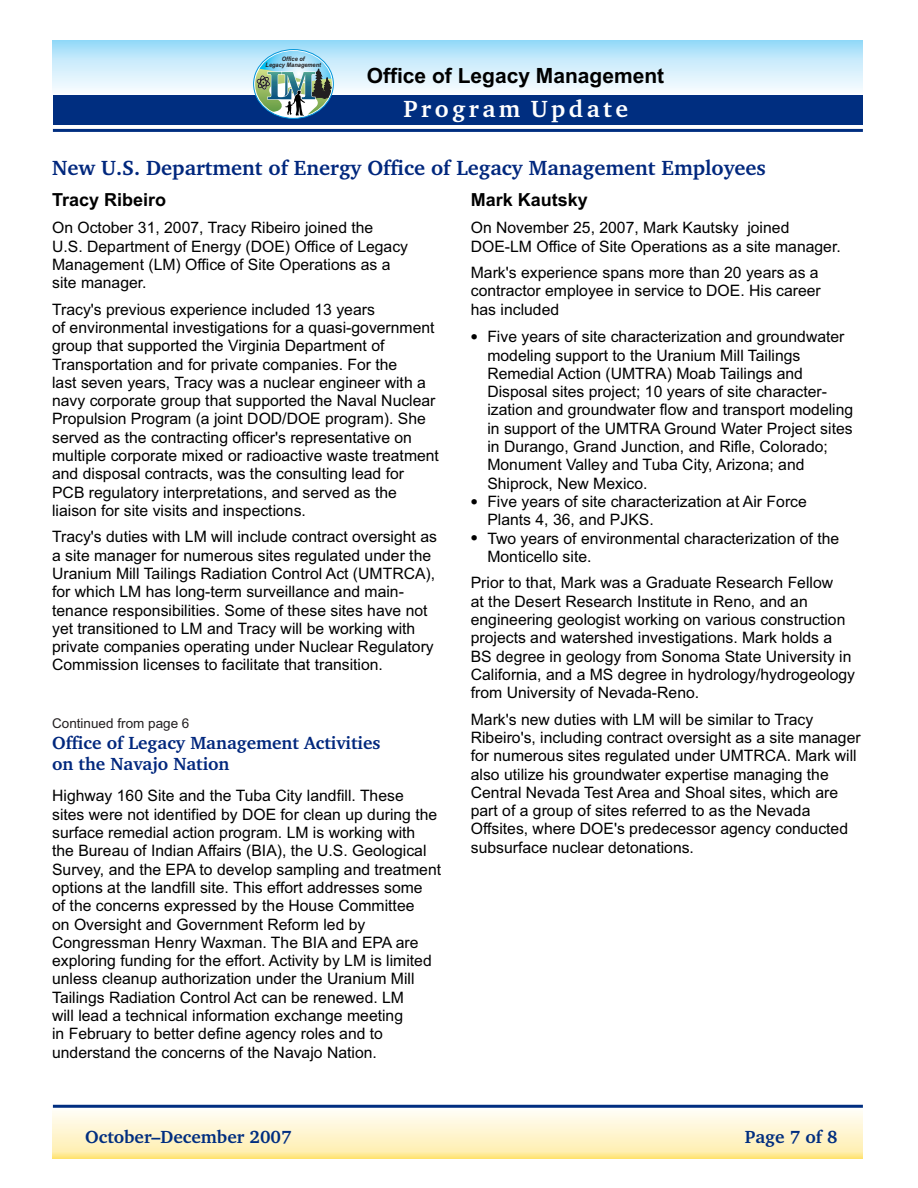
<style>
.page{position:relative;width:918px;height:1188px;background:#fff}
.page>*{position:absolute;margin:0;border:0;box-sizing:border-box;transform-origin:0 0}
.t1{font:700 24px "Charter BT";letter-spacing:.145em;color:#fff}
.t2{font:700 21px "Charter BT";color:#00277d}
.t3{font:700 21px "Arial";color:#000}
.t4{font:700 18px/21.6px "Charter BT";color:#00277d}
.t5{font:700 18px "Charter BT";color:#002e80}
.t6{font:700 18px "Arial";color:#000}
.t7{font:15.75px/18.3px "Arial";color:#000}
.t8{font:13.5px "Arial";color:#231f20}
.t9{font:italic 700 6.15px/5.8px "Arial";color:#231f20;text-align:center;scale:.92 1}
</style>
<div class="page">
<svg style="left:53px;top:1111px;width:810px;height:47px;background:#fff4ca"></svg>
<hr style="left:53px;top:1105px;width:810px;height:3px;background:#002e80">
<div style="left:53px;top:40px;width:810px;height:55px;background:linear-gradient(to bottom,#9ddcf9,#fff)"></div>
<div style="left:53px;top:95px;width:810px;height:30px;background:#002e80"></div>
<hr style="left:53px;top:129px;width:810px;height:3px;background:#002e80">
<svg style="left:253px;top:49px;width:81px;height:70px"></svg>
<img style="left:255px;top:51px;width:77px;height:66px">
<p class="t9" style="left:266px;top:57px;width:62px">Office of<br>Legacy Management</p>
<h2 class="t3" style="left:367px;top:67px;width:299px">Office of Legacy Management</h2>
<h1 class="t1" style="left:404px;top:98px;width:226px">Program Update</h1>
<h2 class="t2" style="left:52px;top:159px;width:715px">New U.S. Department of Energy Office of Legacy Management Employees</h2>
<p class="t6" style="left:52px;top:193px;width:116px">Tracy Ribeiro</p>
<p class="t7" style="left:52px;top:220px;width:357px">On October 31, 2007, Tracy Ribeiro joined the<br>U.S. Department of Energy (DOE) Office of Legacy Management (LM) Office of Site Operations as a site manager.</p>
<p class="t7" style="left:52px;top:301px;width:388px">Tracy's previous experience included 13 years<br>of environmental investigations for a quasi-government group that supported the Virginia Department of Transportation and for private companies. For the<br>last seven years, Tracy was a nuclear engineer with a navy corporate group that supported the Naval Nuclear Propulsion Program (a joint DOD/DOE program). She served as the contracting officer's representative on multiple corporate mixed or radioactive waste treatment and disposal contracts, was the consulting lead for PCB regulatory interpretations, and served as the liaison for site visits and inspections.</p>
<p class="t7" style="left:52px;top:529px;width:386px">Tracy's duties with LM will include contract oversight as a site manager for numerous sites regulated under the Uranium Mill Tailings Radiation Control Act (UMTRCA), for which LM has long-term surveillance and main&shy;tenance responsibilities. Some of these sites have not yet transitioned to LM and Tracy will be working with private companies operating under Nuclear Regulatory Commission licenses to facilitate that transition.</p>
<p class="t8" style="left:52px;top:719px;width:139px">Continued from page 6</p>
<p class="t4" style="left:52px;top:732px;width:330px">Office of Legacy Management Activities on the Navajo Nation</p>
<p class="t7" style="left:52px;top:788px;width:391px">Highway 160 Site and the Tuba City landfill. These<br>sites were not identified by DOE for clean up during the surface remedial action program. LM is working with the Bureau of Indian Affairs (BIA), the U.S. Geological Survey, and the EPA to develop sampling and treatment options at the landfill site. This effort addresses some<br>of the concerns expressed by the House Committee<br>on Oversight and Government Reform led by Congressman Henry Waxman. The BIA and EPA are exploring funding for the effort. Activity by LM is limited unless cleanup authorization under the Uranium Mill Tailings Radiation Control Act can be renewed. LM<br>will lead a technical information exchange meeting<br>in February to better define agency roles and to understand the concerns of the Navajo Nation.</p>
<p class="t6" style="left:471px;top:193px;width:119px">Mark Kautsky</p>
<p class="t7" style="left:471px;top:220px;width:372px">On November 25, 2007, Mark Kautsky joined<br>DOE-LM Office of Site Operations as a site manager.</p>
<p class="t7" style="left:471px;top:265px;width:352px">Mark's experience spans more than 20 years as a contractor employee in service to DOE. His career has included</p>
<p class="t7" style="left:487px;top:329px;width:367px;text-indent:-17px">• Five years of site characterization and groundwater modeling support to the Uranium Mill Tailings Remedial Action (UMTRA) Moab Tailings and Disposal sites project; 10 years of site character&shy;ization and groundwater flow and transport modeling in support of the UMTRA Ground Water Project sites in Durango, Grand Junction, and Rifle, Colorado; Monument Valley and Tuba City, Arizona; and Shiprock, New Mexico.</p>
<p class="t7" style="left:487px;top:494px;width:321px;text-indent:-17px">• Five years of site characterization at Air Force<br>Plants 4, 36, and PJKS.</p>
<p class="t7" style="left:487px;top:531px;width:353px;text-indent:-17px">• Two years of environmental characterization of the<br>Monticello site.</p>
<p class="t7" style="left:471px;top:575px;width:386px">Prior to that, Mark was a Graduate Research Fellow<br>at the Desert Research Institute in Reno, and an engineering geologist working on various construction projects and watershed investigations. Mark holds a BS degree in geology from Sonoma State University in California, and a MS degree in hydrology/hydrogeology from University of Nevada-Reno.</p>
<p class="t7" style="left:471px;top:711px;width:391px">Mark's new duties with LM will be similar to Tracy Ribeiro's, including contract oversight as a site manager for numerous sites regulated under UMTRCA. Mark will also utilize his groundwater expertise managing the Central Nevada Test Area and Shoal sites, which are part of a group of sites referred to as the Nevada Offsites, where DOE's predecessor agency conducted subsurface nuclear detonations.</p>
<p class="t5" style="left:85px;top:1129px;width:208px">October–December 2007</p>
<p class="t5" style="left:745px;top:1129px;width:94px">Page 7 of 8</p>
</div>
